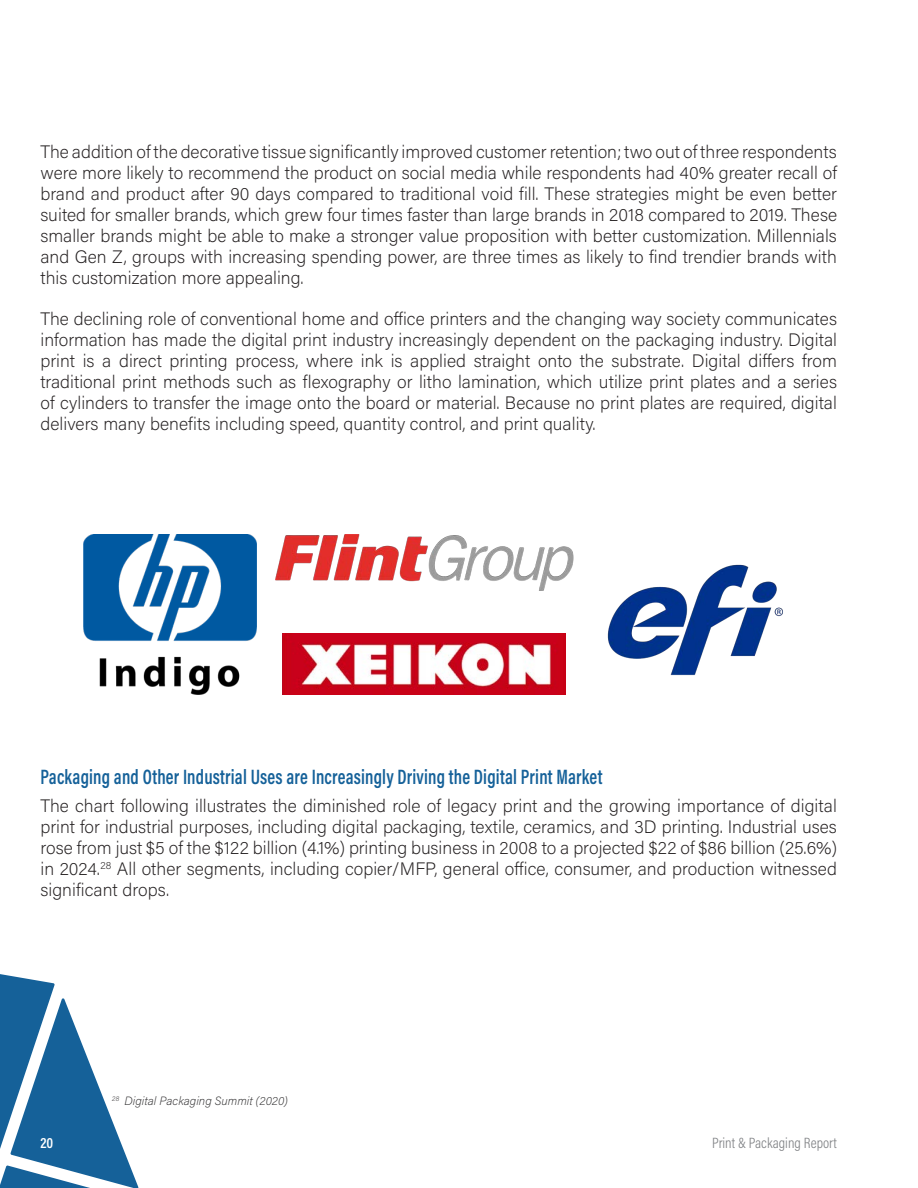
<style>
.page{position:relative;width:918px;height:1188px;background:#fff}
.page>*{position:absolute;margin:0;border:0;box-sizing:border-box;transform-origin:0 0}
.t1{font:600 21px "Acumin Pro Cond";letter-spacing:.01em;color:#156199;scale:.87 1}
.t2{font:200 18px/21px "Acumin Pro";color:#231f20;text-align:justify}
.t3{font:300 15px "Acumin Pro Cond";color:#808285}
.t4{font:600 15px "Acumin Pro Cond";color:#fff}
.t5{font:italic 200 12px "Acumin Pro";color:#333233}
</style>
<div class="page">
<svg style="left:0;top:974px;width:139px;height:214px"></svg>
<img style="left:84px;top:535px;width:172px;height:160px">
<img style="left:275px;top:535px;width:298px;height:56px">
<img style="left:607px;top:564px;width:176px;height:112px">
<img style="left:283px;top:633px;width:282px;height:62px">
<p class="t2" style="left:40px;top:140px;width:798px">The addition of the decorative tissue significantly improved customer retention; two out of three respondents were more likely to recommend the product on social media while respondents had 40% greater recall of brand and product after 90 days compared to traditional void fill. These strategies might be even better suited for smaller brands, which grew four times faster than large brands in 2018 compared to 2019. These smaller brands might be able to make a stronger value proposition with better customization. Millennials and Gen Z, groups with increasing spending power, are three times as likely to find trendier brands with this customization more appealing.</p>
<p class="t2" style="left:40px;top:308px;width:798px">The declining role of conventional home and office printers and the changing way society communicates information has made the digital print industry increasingly dependent on the packaging industry. Digital print is a direct printing process, where ink is applied straight onto the substrate. Digital differs from traditional print methods such as flexography or litho lamination, which utilize print plates and a series of cylinders to transfer the image onto the board or material. Because no print plates are required, digital delivers many benefits including speed, quantity control, and print quality.</p>
<p class="t1" style="left:40px;top:763px;width:647px">Packaging and Other Industrial Uses are Increasingly Driving the Digital Print Market</p>
<p class="t2" style="left:40px;top:795px;width:798px">The chart following illustrates the diminished role of legacy print and the growing importance of digital print for industrial purposes, including digital packaging, textile, ceramics, and 3D printing. Industrial uses rose from just $5 of the $122 billion (4.1%) printing business in 2008 to a projected $22 of $86 billion (25.6%) in 2024.<sup>28</sup> All other segments, including copier/MFP, general office, consumer, and production witnessed significant drops.</p>
<p class="t5" style="left:112px;top:1092px;width:177px"><sup>28</sup> Digital Packaging Summit (2020)</p>
<p class="t4" style="left:40px;top:1132px;width:14px">20</p>
<p class="t3" style="left:712px;top:1133px;width:126px">Print &amp; Packaging Report</p>
</div>
